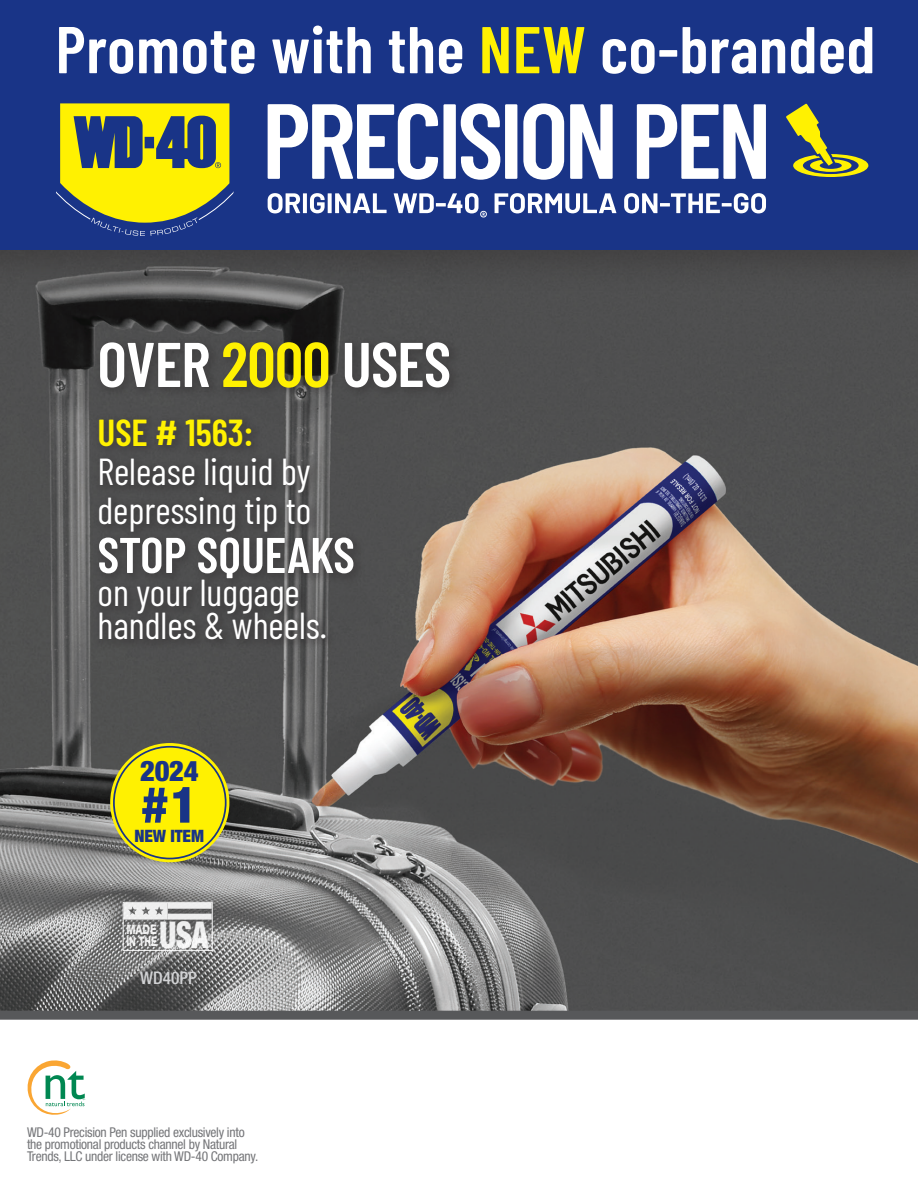
<style>
.page{position:relative;width:918px;height:1188px;background:#fff}
.page>*{position:absolute;margin:0;border:0;box-sizing:border-box;transform-origin:0 0}
.t1{font:600 66px "Barlow Condensed";letter-spacing:.01em;color:#fff}
.t2{font:600 63px "Barlow Condensed";letter-spacing:-.015em;color:#fff}
.t3{font:900 condensed 50.25px "Helvetica Neue LT Std";color:#193487}
.t4{font:600 50.1px "Barlow Condensed";color:#fff}
.t5{font:37.5px "Barlow Condensed";color:#fff}
.t6{font:600 37.5px "Barlow Condensed";color:#fff101}
.t7{font:900 condensed 37.05px "Helvetica Neue LT Std";color:#fff;scale:.83 1}
.t8{font:900 condensed 28.5px "Helvetica Neue LT Std";color:#193487}
.Product_labels{font:500 condensed 17.4px "Helvetica Neue LT Std";color:#d1d2d4}
.t9{font:900 condensed 17.1px "Helvetica Neue LT Std";color:#193487}
.t10{font:condensed 13.5px/12px "Helvetica Neue LT Std";letter-spacing:-.02em;color:#757679}
.t11{font:800 13.2px/12.5px "Helvetica Neue LT Std";color:#fff;scale:.75 1}
.s1{color:#fff101}
</style>
<div class="page">
<img style="left:0;top:295px;width:918px;height:716px">
<div style="left:0;top:1011px;width:918px;height:9px;background:#57585a"></div>
<svg style="left:27px;top:1060px;width:58px;height:55px"></svg>
<div style="left:93px;top:336px;width:369px;height:315px;background:#231f20;opacity:.25"></div>
<svg style="left:110px;top:743px;width:119px;height:119px"></svg>
<div style="left:114px;top:747px;width:112px;height:112px;background:#fff101;border-radius:50%"></div>
<div style="left:113px;top:746px;width:114px;height:113px;border:2px solid #193487;border-radius:50%"></div>
<svg style="left:123px;top:902px;width:90px;height:49px"></svg>
<div style="left:0;top:0;width:918px;height:295px;background:#231f20;opacity:.33"></div>
<div style="left:0;top:0;width:918px;height:249px;background:#193487"></div>
<svg style="left:268px;top:193px;width:119px;height:20px"></svg>
<svg style="left:394px;top:193px;width:93px;height:24px"></svg>
<svg style="left:495px;top:193px;width:121px;height:20px"></svg>
<svg style="left:624px;top:193px;width:142px;height:20px"></svg>
<svg style="left:268px;top:103px;width:249px;height:77px"></svg>
<svg style="left:523px;top:103px;width:41px;height:77px"></svg>
<svg style="left:570px;top:104px;width:43px;height:75px"></svg>
<svg style="left:637px;top:104px;width:129px;height:75px"></svg>
<svg style="left:786px;top:103px;width:82px;height:74px"></svg>
<svg style="left:56px;top:103px;width:178px;height:133px"></svg>
<p class="t1" style="left:56px;top:3px;width:821px">Promote with the <span class="s1">NEW</span> co-branded</p>
<p class="t2" style="left:97px;top:319px;width:355px">OVER <span class="s1">2000</span> USES</p>
<p class="t6" style="left:97px;top:405px;width:157px">USE # 1563:</p>
<p class="t5" style="left:97px;top:444px;width:215px">Release liquid by</p>
<p class="t5" style="left:97px;top:483px;width:215px">depressing tip to</p>
<p class="t4" style="left:97px;top:519px;width:259px">STOP SQUEAKS</p>
<p class="t5" style="left:97px;top:566px;width:204px">on your luggage</p>
<p class="t5" style="left:97px;top:599px;width:231px">handles &amp; wheels.</p>
<p class="t8" style="left:140px;top:754px;width:60px">2024</p>
<p class="t3" style="left:142px;top:774px;width:57px">#1</p>
<p class="t9" style="left:135px;top:825px;width:71px">NEW ITEM</p>
<p class="t11" style="left:126px;top:923px;width:43px">MADE<br>IN THE</p>
<h3 class="t7" style="left:160px;top:912px;width:60px">USA</h3>
<p class="Product_labels" style="left:140px;top:968px;width:58px">WD40PP</p>
<p class="t10" style="left:27px;top:1126px;width:233px">WD-40 Precision Pen supplied exclusively into the promotional products channel by Natural<br>Trends, LLC under license with WD-40 Company.</p>
</div>
